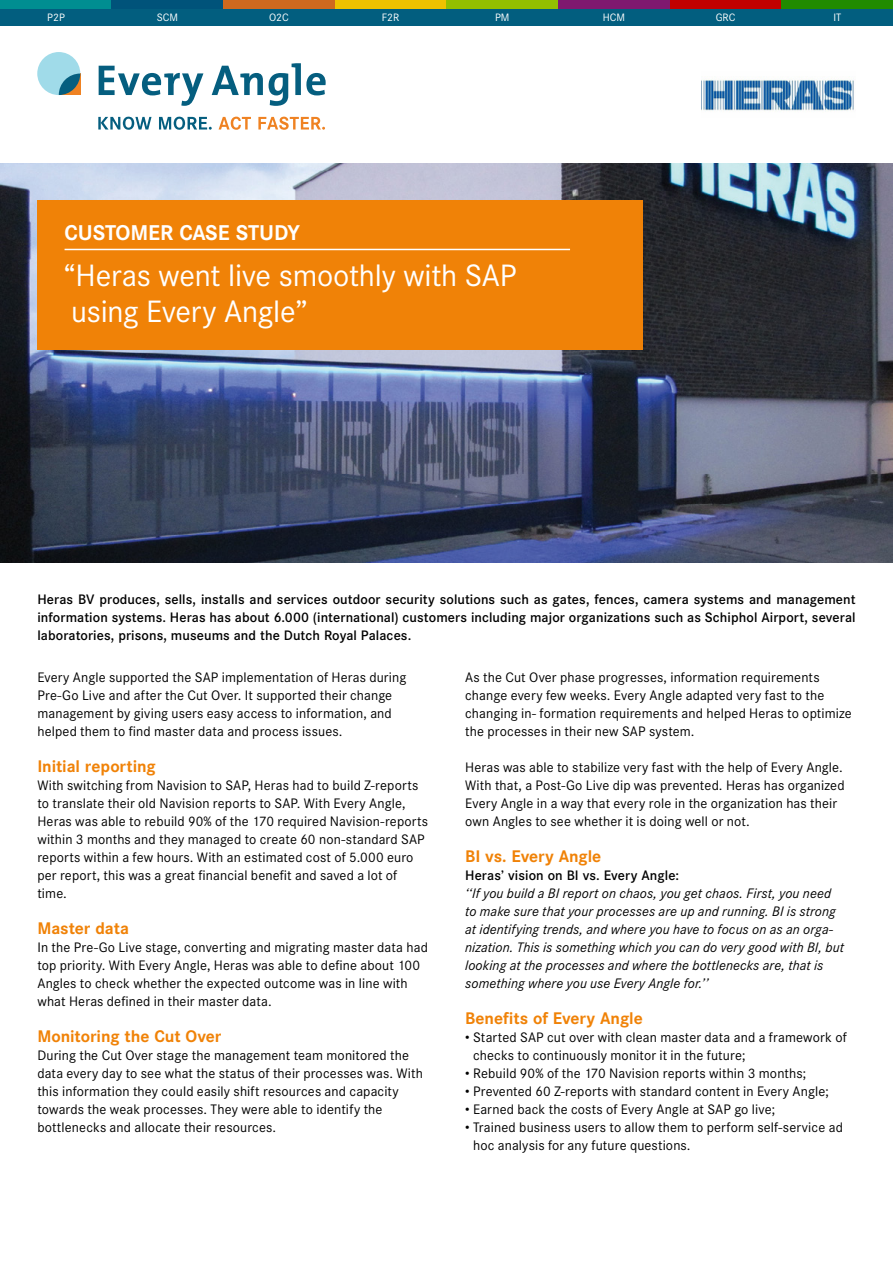
<style>
.page{position:relative;width:893px;height:1263px;background:#fff}
.page>*{position:absolute;margin:0;border:0;box-sizing:border-box;transform-origin:0 0}
.t1{font:30.3px/36px "Corporate SBQ";letter-spacing:-.01em;color:#fff}
.t2{font:700 21px "Corporate SBQ";color:#fff}
.t3{font:700 16.5px "Corporate SBQ";letter-spacing:-.005em;color:#f08207}
.t4{font:13.5px/18px "Corporate SBQ";letter-spacing:.01em;color:#000}
.t5{font:500 13.5px/18px "Corporate SBQ";letter-spacing:.005em;color:#000;text-align:justify}
.t6{font:italic 13.5px/18px "Corporate SBQ";letter-spacing:.01em;color:#000}
.t7{font:10.5px "Corporate SBQ";color:#fff}
</style>
<div class="page">
<div style="left:0;top:9px;width:893px;height:17px;background:#025e7f"></div>
<div style="left:0;top:0;width:112px;height:9px;background:#008e91"></div>
<div style="left:112px;top:0;width:111px;height:9px;background:#00537a"></div>
<div style="left:335px;top:0;width:111px;height:9px;background:#eec200"></div>
<div style="left:558px;top:0;width:112px;height:9px;background:#7f196f"></div>
<div style="left:223px;top:0;width:112px;height:9px;background:#cf691e"></div>
<div style="left:446px;top:0;width:112px;height:9px;background:#93bf00"></div>
<div style="left:670px;top:0;width:111px;height:9px;background:#c00000"></div>
<div style="left:781px;top:0;width:112px;height:9px;background:#218b00"></div>
<div style="left:37px;top:52px;width:43px;height:43px;background:#a0dbe9;border-radius:50%"></div>
<svg style="left:59px;top:74px;width:21px;height:21px"></svg>
<svg style="left:99px;top:66px;width:104px;height:40px"></svg>
<svg style="left:212px;top:66px;width:51px;height:29px"></svg>
<svg style="left:269px;top:63px;width:57px;height:43px"></svg>
<svg style="left:98px;top:117px;width:54px;height:13px"></svg>
<svg style="left:159px;top:117px;width:53px;height:13px"></svg>
<svg style="left:219px;top:117px;width:32px;height:13px"></svg>
<svg style="left:258px;top:117px;width:67px;height:13px"></svg>
<img style="left:0;top:164px;width:893px;height:398px">
<div style="left:37px;top:201px;width:606px;height:149px;background:#f08207"></div>
<hr style="left:65px;top:249px;width:505px;height:1px;background:#fff">
<img style="left:701px;top:79px;width:153px;height:32px">
<p class="t7" style="left:47px;top:11px;width:19px">P2P</p>
<p class="t7" style="left:157px;top:11px;width:23px">SCM</p>
<p class="t7" style="left:269px;top:11px;width:21px">O2C</p>
<p class="t7" style="left:382px;top:11px;width:19px">F2R</p>
<p class="t7" style="left:495px;top:11px;width:16px">PM</p>
<p class="t7" style="left:603px;top:11px;width:24px">HCM</p>
<p class="t7" style="left:716px;top:11px;width:21px">GRC</p>
<p class="t7" style="left:833px;top:11px;width:9px">IT</p>
<h2 class="t2" style="left:65px;top:220px;width:237px">CUSTOMER CASE STUDY</h2>
<h1 class="t1" style="left:63px;top:258px;width:455px">“Heras went live smoothly with SAP using Every Angle”</h1>
<p class="t5" style="left:37px;top:591px;width:820px">Heras BV produces, sells, installs and services outdoor security solutions such as gates, fences, camera systems and management information systems. Heras has about 6.000 (international) customers including major organizations such as Schiphol Airport, several laboratories, prisons, museums and the Dutch Royal Palaces.</p>
<p class="t4" style="left:465px;top:668px;width:388px">As the Cut Over phase progresses, information requirements change every few weeks. Every Angle adapted very fast to the changing in- formation requirements and helped Heras to optimize the processes in their new SAP system.</p>
<p class="t4" style="left:465px;top:758px;width:381px">Heras was able to stabilize very fast with the help of Every Angle.<br>With that, a Post-Go Live dip was prevented. Heras has organized Every Angle in a way that every role in the organization has their own Angles to see whether it is doing well or not.</p>
<p class="t3" style="left:465px;top:846px;width:138px">BI vs. Every Angle</p>
<p class="t5" style="left:465px;top:866px;width:215px">Heras’ vision on BI vs. Every Angle:</p>
<p class="t6" style="left:465px;top:884px;width:380px">‘‘If you build a BI report on chaos, you get chaos. First, you need to make sure that your processes are up and running. BI is strong at identifying trends, and where you have to focus on as an orga&shy;nization. This is something which you can do very good with BI, but looking at the processes and where the bottlenecks are, that is something where you use Every Angle for.’’</p>
<p class="t3" style="left:465px;top:1008px;width:179px">Benefits of Every Angle</p>
<p class="t4" style="left:473px;top:1028px;width:375px;text-indent:-8px">• Started SAP cut over with clean master data and a framework of checks to continuously monitor it in the future;</p>
<p class="t4" style="left:465px;top:1064px;width:343px">• Rebuild 90% of the 170 Navision reports within 3 months;</p>
<p class="t4" style="left:465px;top:1082px;width:365px">• Prevented 60 Z-reports with standard content in Every Angle;</p>
<p class="t4" style="left:465px;top:1100px;width:312px">• Earned back the costs of Every Angle at SAP go live;</p>
<p class="t4" style="left:473px;top:1118px;width:371px;text-indent:-8px">• Trained business users to allow them to perform self-service ad hoc analysis for any future questions.</p>
<p class="t4" style="left:37px;top:668px;width:370px">Every Angle supported the SAP implementation of Heras during Pre-Go Live and after the Cut Over. It supported their change management by giving users easy access to information, and helped them to find master data and process issues.</p>
<p class="t3" style="left:37px;top:756px;width:120px">Initial reporting</p>
<p class="t4" style="left:37px;top:776px;width:392px">With switching from Navision to SAP, Heras had to build Z-reports to translate their old Navision reports to SAP. With Every Angle, Heras was able to rebuild 90% of the 170 required Navision-reports within 3 months and they managed to create 60 non-standard SAP reports within a few hours. With an estimated cost of 5.000 euro per report, this was a great financial benefit and saved a lot of time.</p>
<p class="t3" style="left:37px;top:918px;width:93px">Master data</p>
<p class="t4" style="left:37px;top:938px;width:392px">In the Pre-Go Live stage, converting and migrating master data had top priority. With Every Angle, Heras was able to define about 100<br>Angles to check whether the expected outcome was in line with what Heras defined in their master data.</p>
<p class="t3" style="left:37px;top:1026px;width:186px">Monitoring the Cut Over</p>
<p class="t4" style="left:37px;top:1046px;width:387px">During the Cut Over stage the management team monitored the data every day to see what the status of their processes was. With this information they could easily shift resources and capacity towards the weak processes. They were able to identify the bottlenecks and allocate their resources.</p>
</div>
